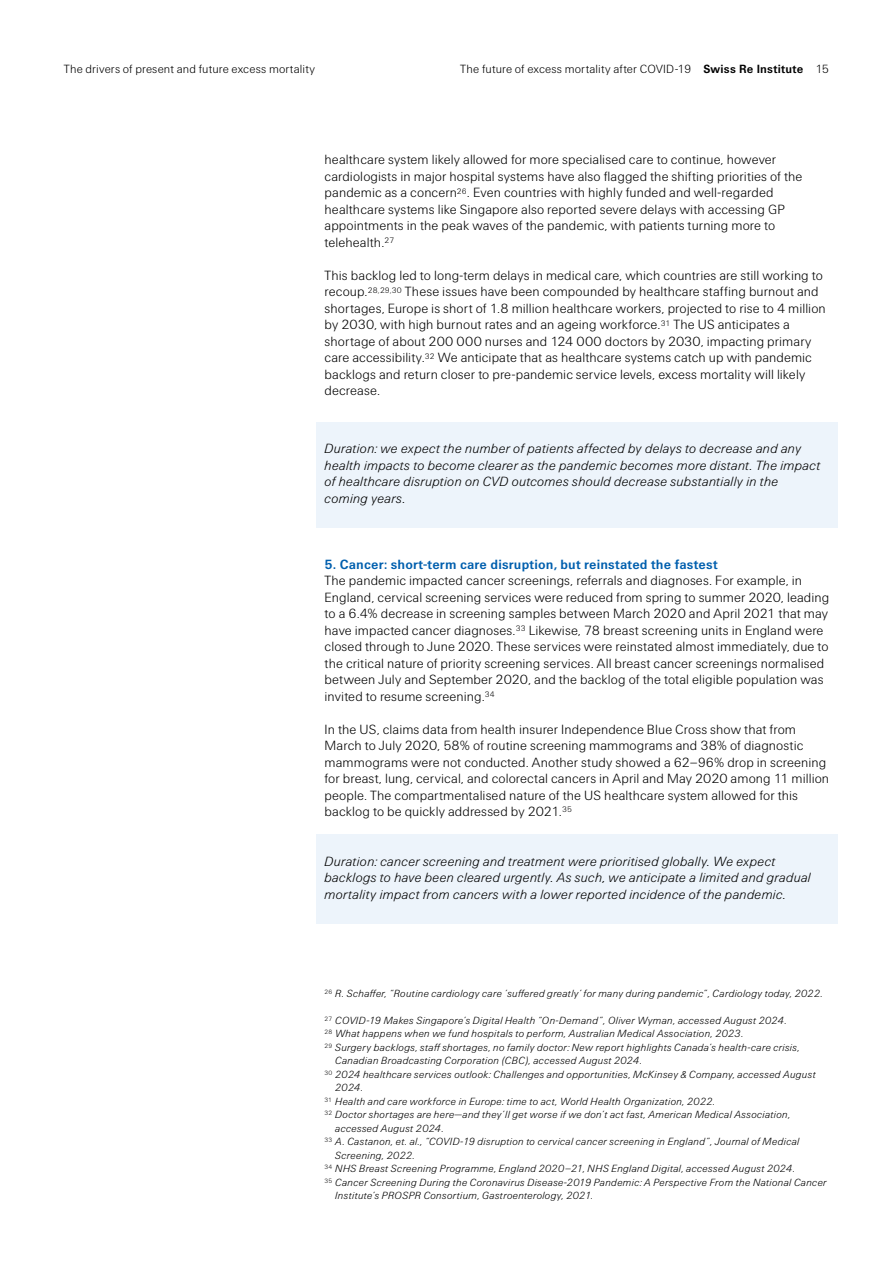
<style>
.page{position:relative;width:893px;height:1263px;background:#fff}
.page>*{position:absolute;margin:0;border:0;box-sizing:border-box;transform-origin:0 0}
.t1{font:300 13.5px/16.5px "Swiss Re Sans OT";letter-spacing:.005em;color:#000}
.t2{font:italic 300 13.5px/16.5px "Swiss Re Sans OT";letter-spacing:.01em;color:#000}
.t3{font:700 13.5px "Swiss Re Sans OT";letter-spacing:.015em;color:#005fae}
.t4{font:300 12px "Swiss Re Sans OT";letter-spacing:.015em;color:#000}
.t5{font:italic 300 10.5px "Swiss Re Sans OT";letter-spacing:.015em;color:#000}
.s1{font-weight:700}
</style>
<div class="page">
<div style="left:316px;top:422px;width:522px;height:105px;background:#edf4fb"></div>
<div style="left:316px;top:834px;width:522px;height:89px;background:#edf4fb"></div>
<p class="t4" style="left:64px;top:62px;width:253px">The drivers of present and future excess mortality</p>
<p class="t4" style="left:460px;top:62px;width:370px">The future of excess mortality after COVID-19 <span class="s1">Swiss Re Institute</span> 15</p>
<p class="t1" style="left:325px;top:152px;width:479px">healthcare system likely allowed for more specialised care to continue, however cardiologists in major hospital systems have also flagged the shifting priorities of the pandemic as a concern<sup>26</sup>. Even countries with highly funded and well-regarded healthcare systems like Singapore also reported severe delays with accessing GP appointments in the peak waves of the pandemic, with patients turning more to telehealth.<sup>27</sup></p>
<p class="t1" style="left:325px;top:267px;width:503px">This backlog led to long-term delays in medical care, which countries are still working to recoup.<sup>28,29,30</sup> These issues have been compounded by healthcare staffing burnout and shortages, Europe is short of 1.8 million healthcare workers, projected to rise to 4 million by 2030, with high burnout rates and an ageing workforce.<sup>31</sup> The US anticipates a shortage of about 200 000 nurses and 124 000 doctors by 2030, impacting primary care accessibility.<sup>32</sup> We anticipate that as healthcare systems catch up with pandemic backlogs and return closer to pre-pandemic service levels, excess mortality will likely decrease.</p>
<p class="t2" style="left:325px;top:440px;width:497px">Duration: we expect the number of patients affected by delays to decrease and any health impacts to become clearer as the pandemic becomes more distant. The impact of healthcare disruption on CVD outcomes should decrease substantially in the coming years.</p>
<p class="t3" style="left:325px;top:556px;width:394px">5. Cancer: short-term care disruption, but reinstated the fastest</p>
<p class="t1" style="left:325px;top:572px;width:506px">The pandemic impacted cancer screenings, referrals and diagnoses. For example, in England, cervical screening services were reduced from spring to summer 2020, leading to a 6.4% decrease in screening samples between March 2020 and April 2021 that may have impacted cancer diagnoses.<sup>33</sup> Likewise, 78 breast screening units in England were closed through to June 2020. These services were reinstated almost immediately, due to the critical nature of priority screening services. All breast cancer screenings normalised between July and September 2020, and the backlog of the total eligible population was invited to resume screening.<sup>34</sup></p>
<p class="t1" style="left:325px;top:721px;width:506px">In the US, claims data from health insurer Independence Blue Cross show that from March to July 2020, 58% of routine screening mammograms and 38% of diagnostic mammograms were not conducted. Another study showed a 62–96% drop in screening for breast, lung, cervical, and colorectal cancers in April and May 2020 among 11 million people. The compartmentalised nature of the US healthcare system allowed for this backlog to be quickly addressed by 2021.<sup>35</sup></p>
<p class="t2" style="left:325px;top:853px;width:488px">Duration: cancer screening and treatment were prioritised globally. We expect backlogs to have been cleared urgently. As such, we anticipate a limited and gradual mortality impact from cancers with a lower reported incidence of the pandemic.</p>
<p class="t5" style="left:325px;top:987px;width:500px"><sup>26</sup> R. Schaffer, “Routine cardiology care ’suffered greatly’ for many during pandemic”, Cardiology today, 2022.</p>
<p class="t5" style="left:325px;top:1014px;width:464px"><sup>27</sup> COVID-19 Makes Singapore’s Digital Health “On-Demand”, Oliver Wyman, accessed August 2024.</p>
<p class="t5" style="left:325px;top:1028px;width:420px"><sup>28</sup> What happens when we fund hospitals to perform, Australian Medical Association, 2023.</p>
<p class="t5" style="left:325px;top:1041px;width:477px"><sup>29</sup> Surgery backlogs, staff shortages, no family doctor: New report highlights Canada’s health-care crisis,</p>
<p class="t5" style="left:335px;top:1055px;width:309px">Canadian Broadcasting Corporation (CBC), accessed August 2024.</p>
<p class="t5" style="left:325px;top:1068px;width:493px"><sup>30</sup> 2024 healthcare services outlook: Challenges and opportunities, McKinsey &amp; Company, accessed August</p>
<p class="t5" style="left:335px;top:1082px;width:30px">2024.</p>
<p class="t5" style="left:325px;top:1095px;width:392px"><sup>31</sup> Health and care workforce in Europe: time to act, World Health Organization, 2022.</p>
<p class="t5" style="left:325px;top:1109px;width:467px"><sup>32</sup> Doctor shortages are here—and they’ll get worse if we don’t act fast, American Medical Association,</p>
<p class="t5" style="left:335px;top:1122px;width:110px">accessed August 2024.</p>
<p class="t5" style="left:325px;top:1136px;width:476px"><sup>33</sup> A. Castanon, et. al., “COVID-19 disruption to cervical cancer screening in England”, Journal of Medical</p>
<p class="t5" style="left:335px;top:1149px;width:81px">Screening, 2022.</p>
<p class="t5" style="left:325px;top:1163px;width:472px"><sup>34</sup> NHS Breast Screening Programme, England 2020–21, NHS England Digital, accessed August 2024.</p>
<p class="t5" style="left:325px;top:1176px;width:504px"><sup>35</sup> Cancer Screening During the Coronavirus Disease-2019 Pandemic: A Perspective From the National Cancer</p>
<p class="t5" style="left:335px;top:1190px;width:260px">Institute’s PROSPR Consortium, Gastroenterology, 2021.</p>
</div>
